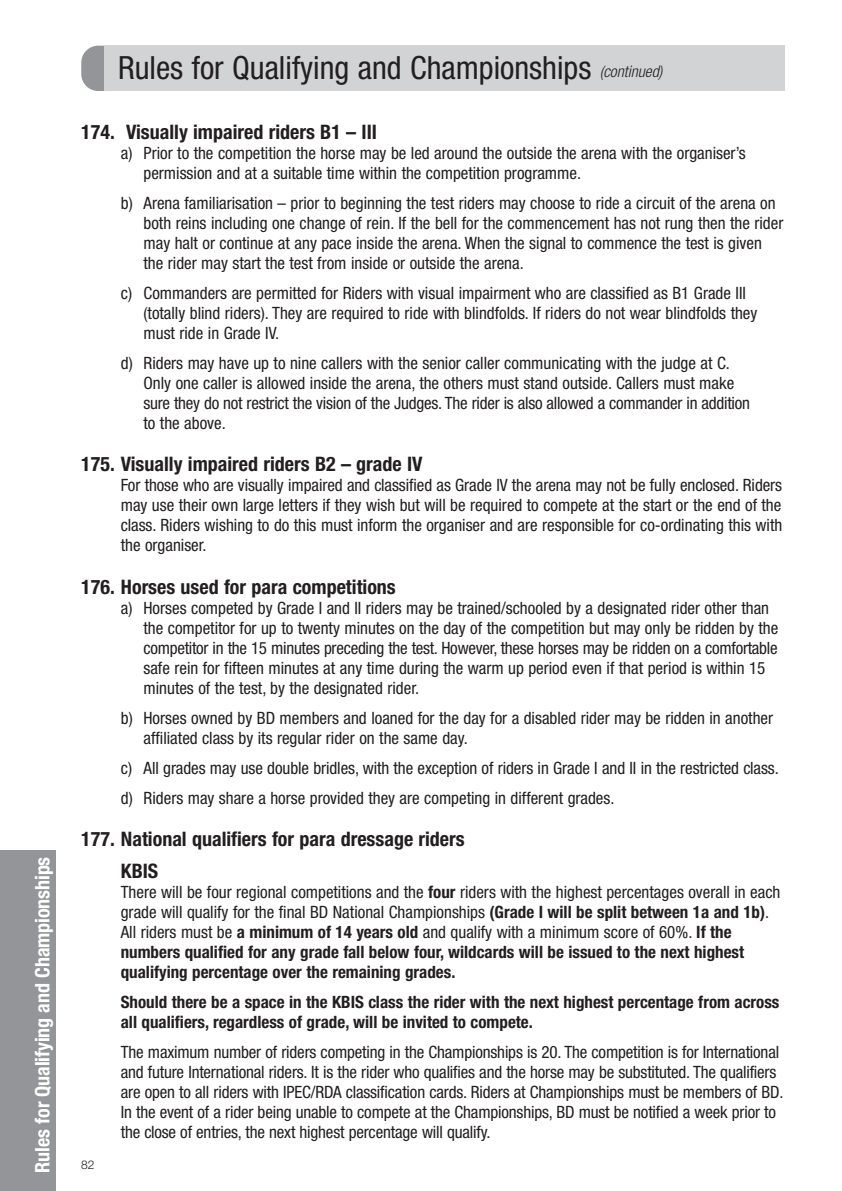
<style>
.page{position:relative;width:842px;height:1191px;background:#fff}
.page>*{position:absolute;margin:0;border:0;box-sizing:border-box;transform-origin:0 0}
.t1{font:condensed 32px "Helvetica Neue";color:#231f20}
.t2{font:700 condensed 20px/32px "Helvetica Neue";color:#231f20}
.t3{font:700 condensed 20px "Helvetica Neue";letter-spacing:-.005em;color:#fff}
.t4{font:condensed 17px/20px "Helvetica Neue";color:#231f20}
.t5{font:700 condensed 17px/20px "Helvetica Neue";color:#231f20}
.t6{font:300 12px "Helvetica Neue";color:#231f20}
.s1{font-weight:300;font-style:italic;font-size:16px}
.s2{font-weight:700}
</style>
<div class="page">
<div style="left:81px;top:46px;width:46px;height:45px;background:#939598;border-radius:17px"></div>
<div style="left:104px;top:46px;width:680px;height:45px;background:#d1d3d4"></div>
<div style="left:0;top:851px;width:56px;height:340px;background:#939598"></div>
<p class="t3" style="left:35px;top:1172px;width:317px;rotate:-90deg">Rules for Qualifying and Championships</p>
<h1 class="t1" style="left:118px;top:56px;width:546px">Rules for Qualifying and Championships <span class="s1">(continued)</span></h1>
<p class="t2" style="left:81px;top:119px;width:297px">174. Visually impaired riders B1 – III</p>
<p class="t4" style="left:144px;top:145px;width:604px;text-indent:-23px">a) Prior to the competition the horse may be led around the outside the arena with the organiser’s permission and at a suitable time within the competition programme.</p>
<p class="t4" style="left:144px;top:195px;width:641px;text-indent:-23px">b) Arena familiarisation – prior to beginning the test riders may choose to ride a circuit of the arena on both reins including one change of rein. If the bell for the commencement has not rung then the rider may halt or continue at any pace inside the arena. When the signal to commence the test is given the rider may start the test from inside or outside the arena.</p>
<p class="t4" style="left:144px;top:285px;width:615px;text-indent:-23px">c) Commanders are permitted for Riders with visual impairment who are classified as B1 Grade III (totally blind riders). They are required to ride with blindfolds. If riders do not wear blindfolds they must ride in Grade IV.</p>
<p class="t4" style="left:144px;top:355px;width:608px;text-indent:-23px">d) Riders may have up to nine callers with the senior caller communicating with the judge at C.<br>Only one caller is allowed inside the arena, the others must stand outside. Callers must make sure they do not restrict the vision of the Judges. The rider is also allowed a commander in addition to the above.</p>
<p class="t2" style="left:81px;top:451px;width:343px">175. Visually impaired riders B2 – grade IV</p>
<p class="t4" style="left:121px;top:477px;width:663px;text-align:justify">For those who are visually impaired and classified as Grade IV the arena may not be fully enclosed. Riders may use their own large letters if they wish but will be required to compete at the start or the end of the class. Riders wishing to do this must inform the organiser and are responsible for co-ordinating this with the organiser.</p>
<p class="t2" style="left:81px;top:573px;width:316px">176. Horses used for para competitions</p>
<p class="t4" style="left:144px;top:599px;width:636px;text-indent:-23px">a) Horses competed by Grade I and II riders may be trained/schooled by a designated rider other than the competitor for up to twenty minutes on the day of the competition but may only be ridden by the competitor in the 15 minutes preceding the test. However, these horses may be ridden on a comfortable safe rein for fifteen minutes at any time during the warm up period even if that period is within 15 minutes of the test, by the designated rider.</p>
<p class="t4" style="left:144px;top:709px;width:631px;text-indent:-23px">b) Horses owned by BD members and loaned for the day for a disabled rider may be ridden in another affiliated class by its regular rider on the same day.</p>
<p class="t4" style="left:121px;top:754px;width:659px;line-height:30px">c) All grades may use double bridles, with the exception of riders in Grade I and II in the restricted class. d) Riders may share a horse provided they are competing in different grades.</p>
<p class="t2" style="left:121px;top:825px;width:345px;text-indent:-40px">177. National qualifiers for para dressage riders<br>KBIS</p>
<p class="t4" style="left:121px;top:883px;width:661px">There will be four regional competitions and the <span class="s2">four</span> riders with the highest percentages overall in each grade will qualify for the final BD National Championships <span class="s2">(Grade I will be split between 1a and 1b)</span>.<br>All riders must be <span class="s2">a minimum of 14 years old</span> and qualify with a minimum score of 60%. <span class="s2">If the numbers qualified for any grade fall below four, wildcards will be issued to the next highest qualifying percentage over the remaining grades.</span></p>
<p class="t5" style="left:121px;top:993px;width:660px">Should there be a space in the KBIS class the rider with the next highest percentage from across all qualifiers, regardless of grade, will be invited to compete.</p>
<p class="t4" style="left:121px;top:1043px;width:664px">The maximum number of riders competing in the Championships is 20. The competition is for International and future International riders. It is the rider who qualifies and the horse may be substituted. The qualifiers are open to all riders with IPEC/RDA classification cards. Riders at Championships must be members of BD.<br>In the event of a rider being unable to compete at the Championships, BD must be notified a week prior to the close of entries, the next highest percentage will qualify.</p>
<p class="t6" style="left:81px;top:1160px;width:15px">82</p>
</div>
